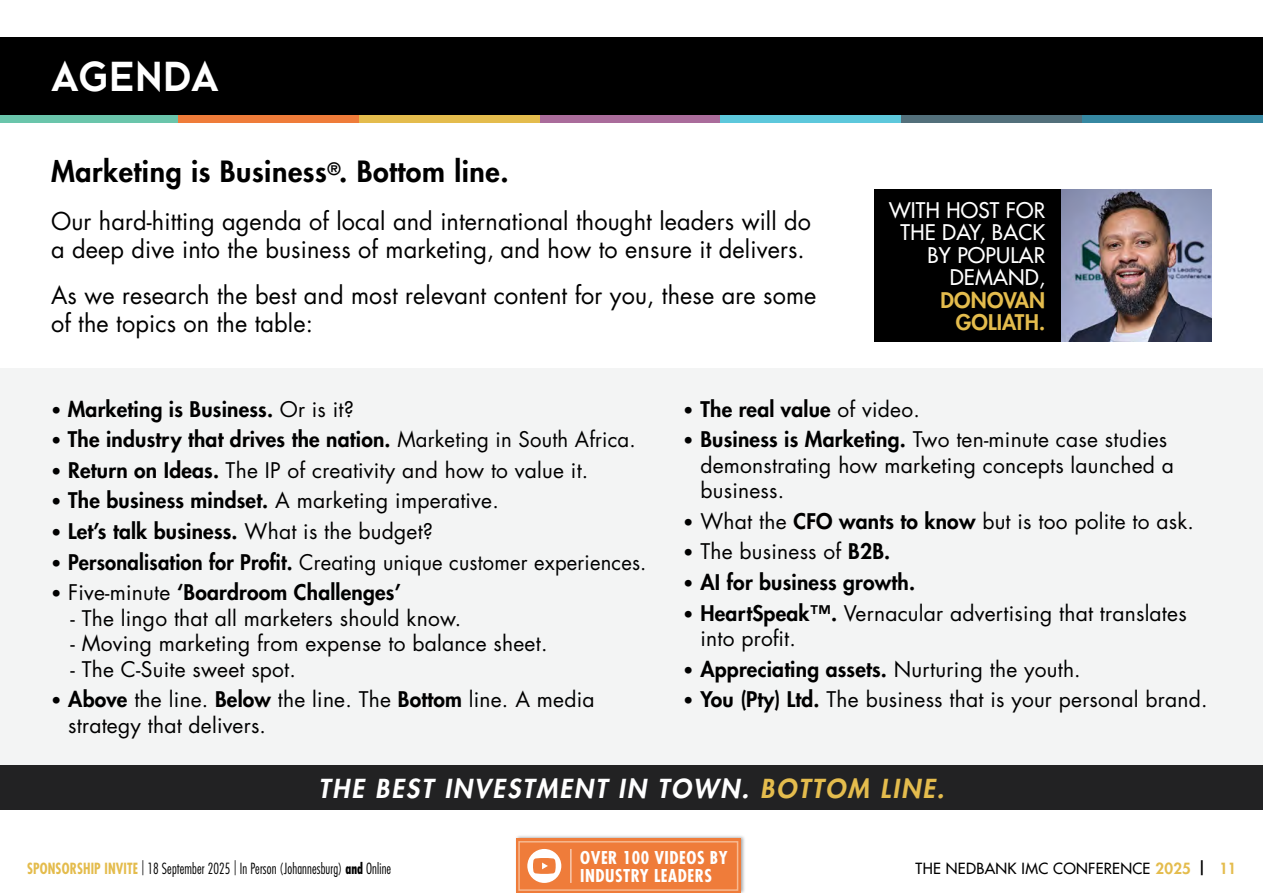
<style>
.page{position:relative;width:1263px;height:893px;background:#fff}
.page>*{position:absolute;margin:0;border:0;box-sizing:border-box;transform-origin:0 0}
.t1{font:700 39px "Kessel 105 W00";letter-spacing:.05em;color:#fff;scale:.95 1}
.t2{font:800 28.5px "Futura Std";letter-spacing:.02em;color:#000}
.t3{font:italic 800 25.5px "Futura Std";letter-spacing:.08em;color:#fff}
.t4{font:24px/28.5px "Futura Std";letter-spacing:.005em;color:#000}
.t5{font:21px/25.5px "Futura Std";letter-spacing:.01em;color:#000}
.t6{font:800 21px "Futura Std";letter-spacing:.01em;color:#000}
.t7{font:21px "Futura Std";letter-spacing:.01em;color:#000;scale:.96 1}
.t8{font:500 21px/22.5px "Futura Std";letter-spacing:.01em;color:#fff;text-align:right}
.t9{font:800 21px/22.5px "Futura Std";letter-spacing:.01em;color:#e4bc4d;text-align:right}
.t10{font:700 condensed 17.25px/18.3px "Futura Std";letter-spacing:.03em;color:#fff}
.t11{font:300 condensed 15px "Futura Std";letter-spacing:.01em;color:#000;scale:.9 1}
.t12{font:500 15px "Futura Std";letter-spacing:.02em;color:#000}
.s1{font-size:18px}
.s2{font-weight:400}
.s3{font-weight:800;font-size:18px}
.s4{font-weight:800}
.s5{color:#e4bc4d}
.s6{font-weight:700;color:#e4bc4d}
.s7{font-weight:700}
.s8{font-weight:800;color:#e4bc4d}
</style>
<div class="page">
<div style="left:0;top:37px;width:1263px;height:78px;background:#000"></div>
<div style="left:0;top:115px;width:181px;height:8px;background:#6ac5ab"></div>
<div style="left:178px;top:115px;width:181px;height:8px;background:#ef7c3a"></div>
<div style="left:359px;top:115px;width:181px;height:8px;background:#e4bc4d"></div>
<div style="left:540px;top:115px;width:180px;height:8px;background:#aa6c9b"></div>
<div style="left:720px;top:115px;width:181px;height:8px;background:#5dc8dc"></div>
<div style="left:901px;top:115px;width:181px;height:8px;background:#53707b"></div>
<div style="left:1082px;top:115px;width:180px;height:8px;background:#3688a2"></div>
<div style="left:515px;top:834px;width:231px;height:59px;background:#000;opacity:.35"></div>
<div style="left:516px;top:839px;width:224px;height:54px;background:#ef7c3a"></div>
<div style="left:518px;top:841px;width:220px;height:50px;border:2px solid #f7b991"></div>
<hr style="left:570px;top:849px;width:2px;height:34px;background:#fff">
<div style="left:527px;top:849px;width:34px;height:34px;background:#fff;border-radius:50%"></div>
<svg style="left:533px;top:858px;width:23px;height:16px"></svg>
<div style="left:0;top:764px;width:1263px;height:46px;background:#222223"></div>
<div style="left:0;top:368px;width:1263px;height:396px;background:#f3f4f4"></div>
<div style="left:874px;top:189px;width:338px;height:152px;background:#000"></div>
<img style="left:1061px;top:189px;width:151px;height:152px">
<h1 class="t1" style="left:51px;top:53px;width:178px">AGENDA</h1>
<h2 class="t2" style="left:51px;top:153px;width:459px">Marketing is Business<sup>®</sup>. Bottom line.</h2>
<p class="t4" style="left:51px;top:207px;width:762px">Our hard-hitting agenda of local and international thought leaders will do a deep dive into the business of marketing, and how to ensure it delivers.</p>
<p class="t4" style="left:51px;top:281px;width:767px">As we research the best and most relevant content for you, these are some of the topics on the table:</p>
<p class="t8" style="left:889px;top:199px;width:158px">WITH HOST FOR<br>THE DAY, BACK<br>BY POPULAR<br>DEMAND,</p>
<p class="t9" style="left:940px;top:289px;width:106px">DONOVAN<br>GOLIATH.</p>
<p class="t6" style="left:51px;top:396px;width:305px"><span class="s1">•</span> Marketing is Business. <span class="s2">Or is it?</span></p>
<p class="t6" style="left:51px;top:426px;width:586px"><span class="s1">•</span> The industry that drives the nation. <span class="s2">Marketing in South Africa.</span></p>
<p class="t5" style="left:51px;top:458px;width:539px"><span class="s3">•</span> <span class="s4">Return on Ideas.</span> The IP of creativity and how to value it.</p>
<p class="t5" style="left:51px;top:488px;width:449px"><span class="s3">•</span> <span class="s4">The business mindset.</span> A marketing imperative.</p>
<p class="t6" style="left:51px;top:518px;width:384px"><span class="s1">•</span> Let’s talk business. <span class="s2">What is the budget?</span></p>
<p class="t7" style="left:51px;top:548px;width:622px"><span class="s3">•</span> <span class="s4">Personalisation for Profit.</span> Creating unique customer experiences.</p>
<p class="t6" style="left:51px;top:579px;width:351px"><span class="s1">•</span> <span class="s2">Five-minute</span> ‘Boardroom Challenges’</p>
<p class="t5" style="left:71px;top:605px;width:392px">- The lingo that all marketers should know.</p>
<p class="t5" style="left:71px;top:631px;width:478px">- Moving marketing from expense to balance sheet.</p>
<p class="t5" style="left:71px;top:656px;width:227px">- The C-Suite sweet spot.</p>
<p class="t5" style="left:68px;top:687px;width:528px;text-indent:-17px"><span class="s3">•</span> <span class="s4">Above</span> the line. <span class="s4">Below</span> the line. The <span class="s4">Bottom</span> line. A media strategy that delivers.</p>
<p class="t6" style="left:683px;top:396px;width:238px"><span class="s1">•</span> The real value <span class="s2">of video.</span></p>
<p class="t5" style="left:700px;top:427px;width:475px;text-indent:-17px"><span class="s3">•</span> <span class="s4">Business is Marketing.</span> Two ten-minute case studies demonstrating how marketing concepts launched a business.</p>
<p class="t5" style="left:683px;top:509px;width:512px"><span class="s3">•</span> What the <span class="s4">CFO wants to know</span> but is too polite to ask.</p>
<p class="t5" style="left:683px;top:539px;width:208px"><span class="s3">•</span> The business of <span class="s4">B2B.</span></p>
<p class="t6" style="left:683px;top:569px;width:233px"><span class="s1">•</span> AI for business growth.</p>
<p class="t5" style="left:700px;top:600px;width:488px;text-indent:-17px"><span class="s3">•</span> <span class="s4">HeartSpeak™.</span> Vernacular advertising that translates into profit.</p>
<p class="t6" style="left:683px;top:656px;width:399px"><span class="s1">•</span> Appreciating assets. <span class="s2">Nurturing the youth.</span></p>
<p class="t5" style="left:683px;top:687px;width:526px"><span class="s3">•</span> <span class="s4">You (Pty) Ltd.</span> The business that is your personal brand.</p>
<p class="t3" style="left:319px;top:772px;width:627px">THE BEST INVESTMENT IN TOWN. <span class="s5">BOTTOM LINE.</span></p>
<p class="t10" style="left:580px;top:848px;width:149px">OVER 100 VIDEOS BY<br>INDUSTRY LEADERS</p>
<p class="t11" style="left:27px;top:859px;width:406px"><span class="s6">SPONSORSHIP INVITE</span> | 18 September 2025 | In Person (Johannesburg) <span class="s7">and</span> Online</p>
<p class="t12" style="left:915px;top:859px;width:322px">THE NEDBANK IMC CONFERENCE <span class="s8">2025</span> <span class="s4">|</span> <span class="s8">11</span></p>
</div>
